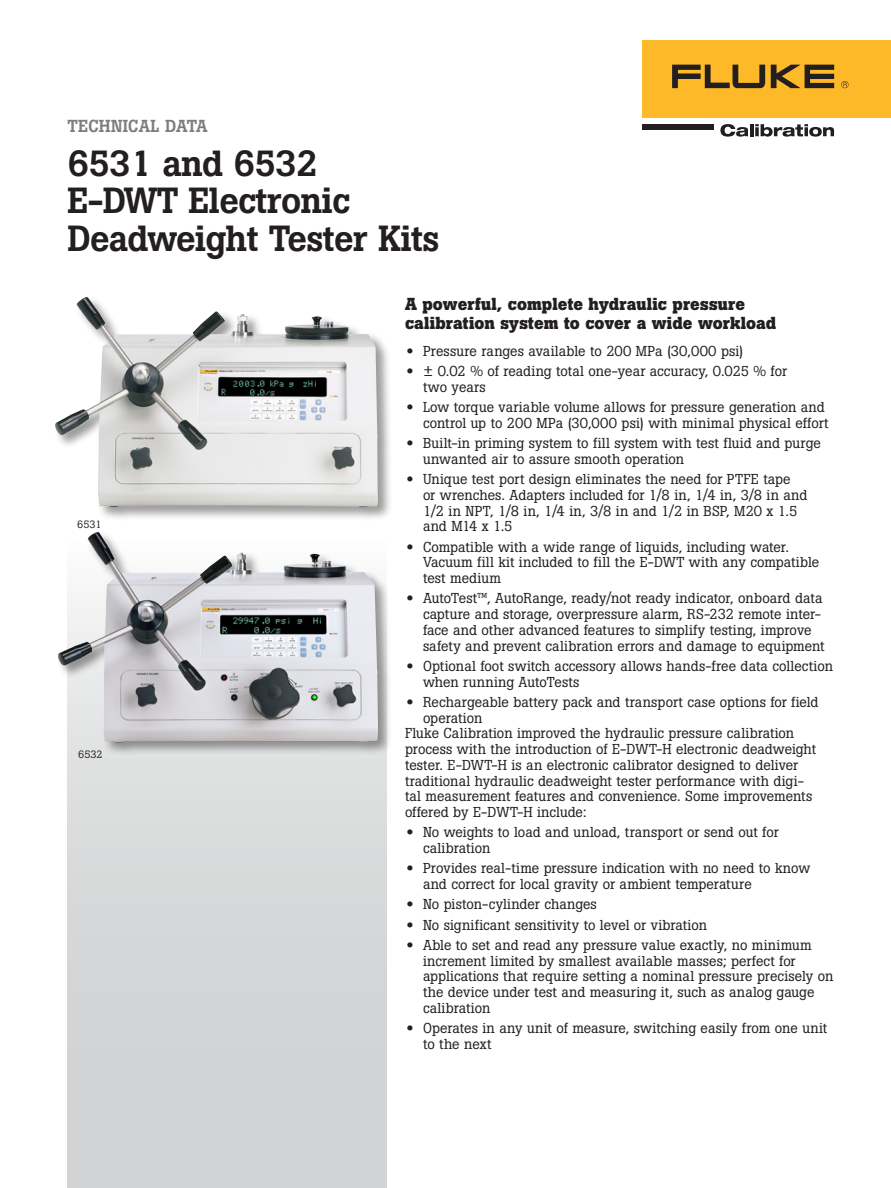
<style>
.page{position:relative;width:891px;height:1188px;background:#fff}
.page>*{position:absolute;margin:0;border:0;box-sizing:border-box;transform-origin:0 0}
.Headline{font:500 36px/37.5px "Boton Pro";letter-spacing:-.02em;color:#231f20}
._1st_level_Subhead{font:700 17.25px/18.8px "Boton Pro";letter-spacing:.005em;color:#231f20}
.intro_subhead{font:500 17.25px "Boton Pro";color:#7b7d7f}
.bullet_copy{font:14.25px/15.8px "Boton Pro";letter-spacing:.005em;color:#231f20}
._1st_par_body{font:14.25px/15.8px "Boton Pro";color:#231f20}
.t1{font:10.5px "Boton Pro";color:#231f20}
.s1{font-family:"Helvetica Neue LT Std";font-weight:700;font-stretch:expanded}
</style>
<div class="page">
<div style="left:642px;top:40px;width:249px;height:78px;background:#fdb928"></div>
<svg style="left:771px;top:65px;width:63px;height:23px"></svg>
<svg style="left:672px;top:65px;width:93px;height:23px"></svg>
<svg style="left:841px;top:81px;width:8px;height:7px"></svg>
<div style="left:642px;top:124px;width:72px;height:6px;background:#231f20"></div>
<svg style="left:720px;top:124px;width:114px;height:13px"></svg>
<div style="left:68px;top:540px;width:319px;height:648px;background:#d1d3d4"></div>
<div style="left:56px;top:531px;width:336px;height:226px;background:#231f20;opacity:.45"></div>
<img style="left:57px;top:532px;width:321px;height:211px">
<div style="left:54px;top:296px;width:338px;height:226px;background:#231f20;opacity:.45"></div>
<img style="left:55px;top:297px;width:323px;height:211px">
<p class="intro_subhead" style="left:68px;top:115px;width:142px">TECHNICAL DATA</p>
<p class="Headline" style="left:68px;top:144px;width:374px">6531 and 6532<br>E-DWT Electronic<br>Deadweight Tester Kits</p>
<p class="_1st_level_Subhead" style="left:405px;top:295px;width:373px">A powerful, complete hydraulic pressure calibration system to cover a wide workload</p>
<p class="bullet_copy" style="left:406px;top:343px;width:338px"><span class="s1">•</span> Pressure ranges available to 200 MPa (30,000 psi)</p>
<p class="bullet_copy" style="left:423px;top:363px;width:366px;text-indent:-16px"><span class="s1">•</span> ± 0.02 % of reading total one-year accuracy, 0.025 % for two years</p>
<p class="bullet_copy" style="left:406px;top:399px;width:424px;text-align:right"><span class="s1">•</span> Low torque variable volume allows for pressure generation and control up to 200 MPa (30,000 psi) with minimal physical effort</p>
<p class="bullet_copy" style="left:423px;top:435px;width:399px;text-indent:-16px"><span class="s1">•</span> Built-in priming system to fill system with test fluid and purge unwanted air to assure smooth operation</p>
<p class="bullet_copy" style="left:423px;top:471px;width:386px;text-indent:-16px"><span class="s1">•</span> Unique test port design eliminates the need for PTFE tape<br>or wrenches. Adapters included for 1/8 in, 1/4 in, 3/8 in and 1/2 in NPT, 1/8 in, 1/4 in, 3/8 in and 1/2 in BSP, M20 x 1.5 and M14 x 1.5</p>
<p class="bullet_copy" style="left:423px;top:539px;width:398px;text-indent:-16px"><span class="s1">•</span> Compatible with a wide range of liquids, including water.<br>Vacuum fill kit included to fill the E-DWT with any compatible test medium</p>
<p class="bullet_copy" style="left:423px;top:591px;width:403px;text-indent:-16px"><span class="s1">•</span> AutoTest™, AutoRange, ready/not ready indicator, onboard data capture and storage, overpressure alarm, RS-232 remote inter&shy;face and other advanced features to simplify testing, improve safety and prevent calibration errors and damage to equipment</p>
<p class="bullet_copy" style="left:423px;top:658px;width:412px;text-indent:-16px"><span class="s1">•</span> Optional foot switch accessory allows hands-free data collection when running AutoTests</p>
<p class="bullet_copy" style="left:423px;top:694px;width:397px;text-indent:-16px"><span class="s1">•</span> Rechargeable battery pack and transport case options for field operation</p>
<p class="_1st_par_body" style="left:405px;top:726px;width:413px">Fluke Calibration improved the hydraulic pressure calibration process with the introduction of E-DWT-H electronic deadweight tester. E-DWT-H is an electronic calibrator designed to deliver traditional hydraulic deadweight tester performance with digi&shy;tal measurement features and convenience. Some improvements offered by E-DWT-H include:</p>
<p class="bullet_copy" style="left:423px;top:825px;width:357px;text-indent:-16px"><span class="s1">•</span> No weights to load and unload, transport or send out for calibration</p>
<p class="bullet_copy" style="left:423px;top:861px;width:389px;text-indent:-16px"><span class="s1">•</span> Provides real-time pressure indication with no need to know and correct for local gravity or ambient temperature</p>
<p class="bullet_copy" style="left:406px;top:897px;width:192px"><span class="s1">•</span> No piston-cylinder changes</p>
<p class="bullet_copy" style="left:406px;top:917px;width:302px"><span class="s1">•</span> No significant sensitivity to level or vibration</p>
<p class="bullet_copy" style="left:423px;top:937px;width:412px;text-indent:-16px"><span class="s1">•</span> Able to set and read any pressure value exactly, no minimum increment limited by smallest available masses; perfect for applications that require setting a nominal pressure precisely on the device under test and measuring it, such as analog gauge calibration</p>
<p class="bullet_copy" style="left:423px;top:1020px;width:406px;text-indent:-16px"><span class="s1">•</span> Operates in any unit of measure, switching easily from one unit to the next</p>
<p class="t1" style="left:77px;top:518px;width:26px">6531</p>
<p class="t1" style="left:78px;top:747px;width:26px">6532</p>
</div>
